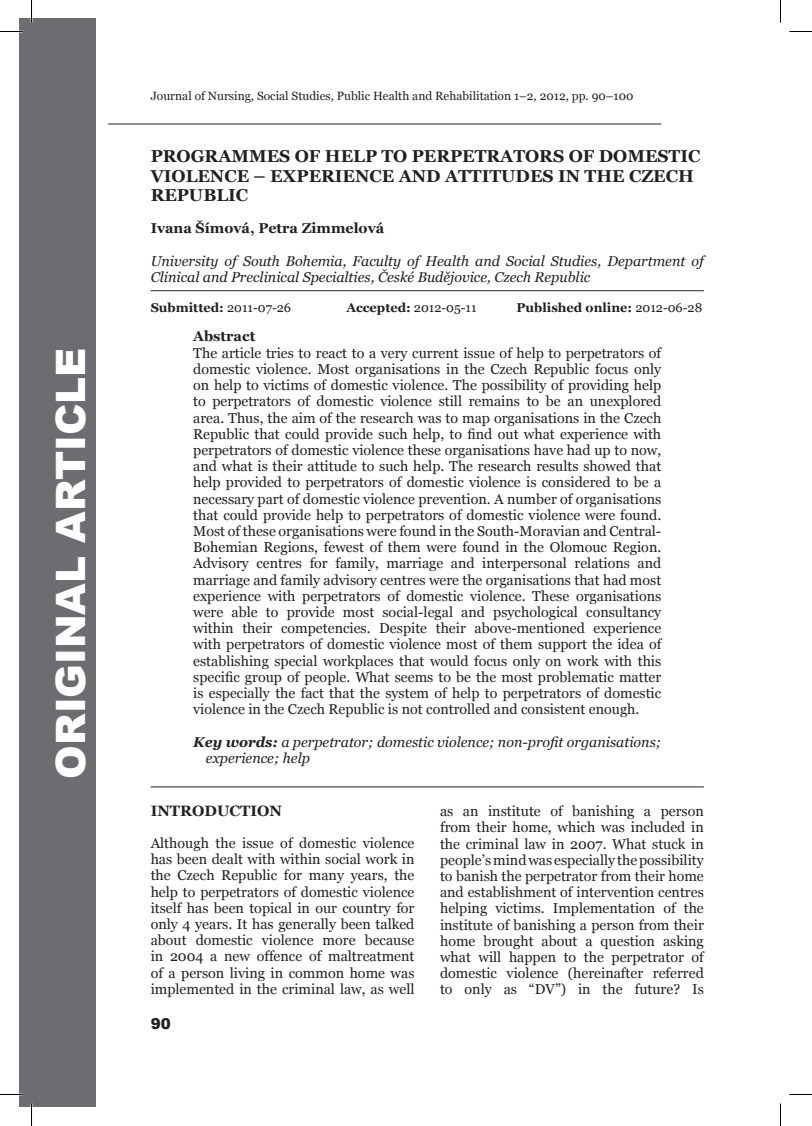
<style>
.page{position:relative;width:812px;height:1126px;background:#fff}
.page>*{position:absolute;margin:0;border:0;box-sizing:border-box;transform-origin:0 0}
.t1{font:900 40.5px "Arial";color:#fff}
.t2{font:700 17.25px/19.5px "Georgia";color:#231f20}
.t3{font:700 15px "Georgia";color:#231f20}
.t4{font:900 15px "Arial";color:#231f20}
.t5{font:14.25px/16.2px "Georgia";color:#231f20;text-align:justify}
.t6{font:italic 14.25px/16.2px "Georgia";color:#231f20}
.t7{font:700 14.25px "Georgia";color:#231f20}
.t8{font:700 12.75px "Georgia";color:#231f20}
.t9{font:12.75px "Georgia";color:#231f20}
.t10{font:12px "Georgia";color:#231f20}
.s1{font-weight:400}
.s2{font-weight:700}
</style>
<div class="page">
<hr style="left:151px;top:787px;width:552px;height:1px;background:#231f20">
<hr style="left:108px;top:124px;width:553px;height:1px;background:#231f20">
<hr style="left:151px;top:290px;width:552px;height:1px;background:#231f20">
<div style="left:19px;top:19px;width:76px;height:1088px;background:#6c6d70"></div>
<svg style="left:0;top:31px;width:22px;height:1px"></svg>
<svg style="left:789px;top:31px;width:22px;height:1px"></svg>
<svg style="left:0;top:1094px;width:22px;height:1px"></svg>
<svg style="left:789px;top:1094px;width:22px;height:1px"></svg>
<svg style="left:31px;top:0;width:1px;height:22px"></svg>
<svg style="left:31px;top:1103px;width:1px;height:23px"></svg>
<svg style="left:780px;top:0;width:1px;height:22px"></svg>
<svg style="left:780px;top:1103px;width:1px;height:23px"></svg>
<h1 class="t1" style="left:41px;top:779px;width:433px;rotate:-90deg">original article</h1>
<p class="t10" style="left:151px;top:89px;width:484px">Journal of Nursing, Social Studies, Public Health and Rehabilitation 1–2, 2012, pp. 90–100</p>
<p class="t2" style="left:151px;top:146px;width:551px">PROGRAMMES OF HELP TO PERPETRATORS OF DOMESTIC<br>VIOLENCE – EXPERIENCE AND ATTITUDES IN THE CZECH<br>REPUBLIC</p>
<p class="t7" style="left:151px;top:220px;width:235px">Ivana Šímová, Petra Zimmelová</p>
<p class="t6" style="left:151px;top:253px;width:554px">University of South Bohemia, Faculty of Health and Social Studies, Department of<br>Clinical and Preclinical Specialties, České Budějovice, Czech Republic</p>
<p class="t8" style="left:151px;top:300px;width:142px">Submitted: <span class="s1">2011-07-26</span></p>
<p class="t9" style="left:346px;top:300px;width:132px"><span class="s2">Accepted:</span> 2012-05-11</p>
<p class="t8" style="left:516px;top:300px;width:187px">Published online: <span class="s1">2012-06-28</span></p>
<p class="t7" style="left:193px;top:328px;width:64px">Abstract</p>
<p class="t5" style="left:193px;top:345px;width:469px">The article tries to react to a very current issue of help to perpetrators of domestic violence. Most organisations in the Czech Republic focus only on help to victims of domestic violence. The possibility of providing help to perpetrators of domestic violence still remains to be an unexplored area. Thus, the aim of the research was to map organisations in the Czech Republic that could provide such help, to find out what experience with perpetrators of domestic violence these organisations have had up to now, and what is their attitude to such help. The research results showed that help provided to perpetrators of domestic violence is considered to be a necessary part of domestic violence prevention. A number of organisations that could provide help to perpetrators of domestic violence were found.<br>Most of these organisations were found in the South-Moravian and Central-Bohemian Regions, fewest of them were found in the Olomouc Region.<br>Advisory centres for family, marriage and interpersonal relations and marriage and family advisory centres were the organisations that had most experience with perpetrators of domestic violence. These organisations were able to provide most social-legal and psychological consultancy within their competencies. Despite their above-mentioned experience with perpetrators of domestic violence most of them support the idea of establishing special workplaces that would focus only on work with this specific group of people. What seems to be the most problematic matter is especially the fact that the system of help to perpetrators of domestic violence in the Czech Republic is not controlled and consistent enough.</p>
<p class="t6" style="left:193px;top:733px;width:469px"><span class="s2">Key words:</span> a perpetrator; domestic violence; non-profit organisations;</p>
<p class="t6" style="left:206px;top:750px;width:105px">experience; help</p>
<p class="t3" style="left:151px;top:802px;width:133px">INTRODUCTION</p>
<p class="t5" style="left:151px;top:835px;width:265px">Although the issue of domestic violence has been dealt with within social work in the Czech Republic for many years, the help to perpetrators of domestic violence itself has been topical in our country for only 4 years. It has generally been talked about domestic violence more because in 2004 a new offence of maltreatment of a person living in common home was implemented in the criminal law, as well</p>
<p class="t4" style="left:151px;top:1012px;width:22px">90</p>
<p class="t5" style="left:440px;top:803px;width:265px">as an institute of banishing a person from their home, which was included in the criminal law in 2007. What stuck in people’s mind was especially the possibility to banish the perpetrator from their home and establishment of intervention centres helping victims. Implementation of the institute of banishing a person from their home brought about a question asking what will happen to the perpetrator of domestic violence (hereinafter referred to only as “DV”) in the future? Is</p>
</div>
